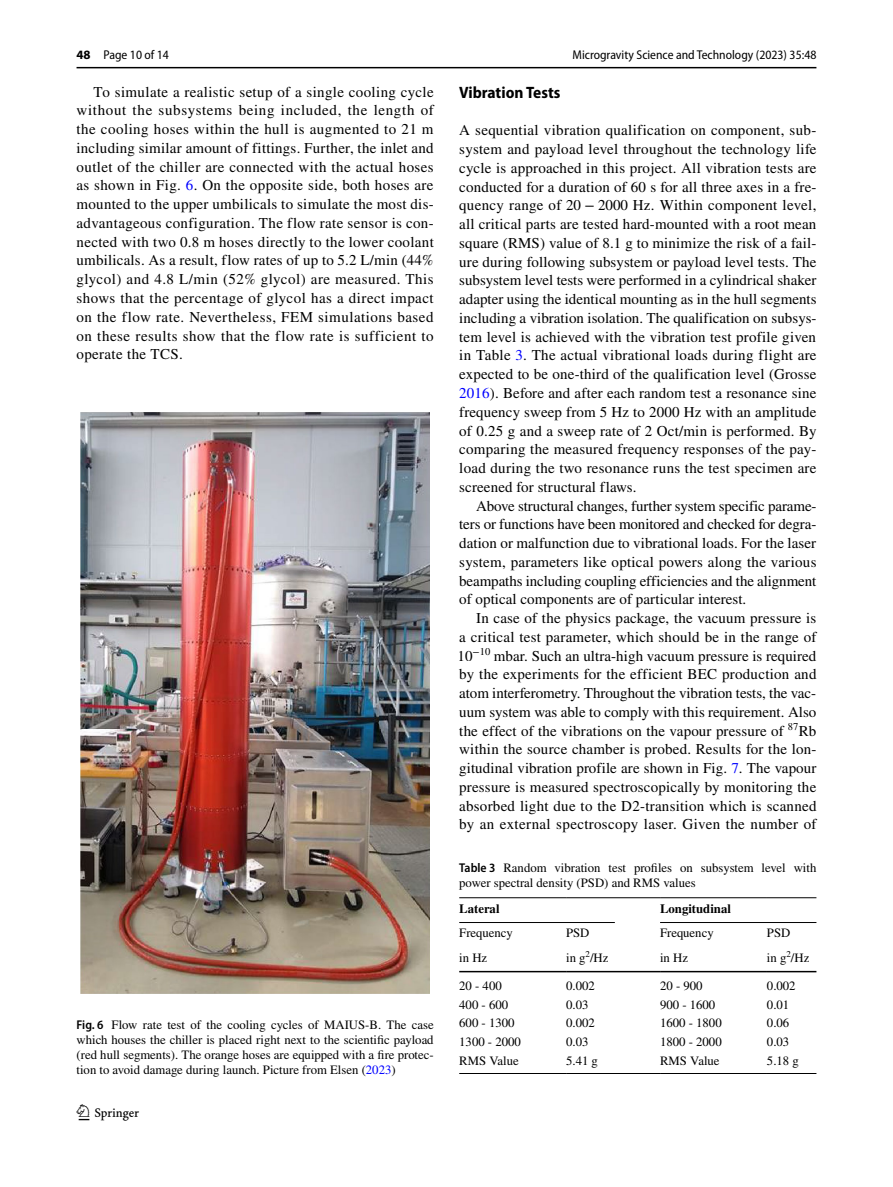
<style>
.page{position:relative;width:893px;height:1187px;background:#fff}
.page>*{position:absolute;margin:0;border:0;box-sizing:border-box;transform-origin:0 0}
.t1{font:22.5px "Springnew Regular 2";color:#000}
.t2{font:700 semi-condensed 16.5px "Myriad Pro";color:#000}
.t3{font:15px/18.8px "STIX";letter-spacing:.015em;color:#000;text-align:justify}
.t4{font:12.75px/15px "STIX";color:#000;text-align:justify}
.t5{font:semi-condensed 12.75px "Myriad Pro";color:#000}
.t6{font:700 12.75px "STIX";color:#000}
.s1{font-weight:700;font-stretch:normal}
.s2{color:#00f}
.s3{font-family:"STIX General Regular 38"}
.s4{font-family:"STIX Math Regular 10"}
.s5{font-family:"STIX General Regular 39"}
.s6{font-family:"Myriad Pro";font-weight:600;font-stretch:semi-condensed}
</style>
<div class="page">
<hr style="left:77px;top:67px;width:739px;height:1px;background:#000">
<img style="left:81px;top:412px;width:348px;height:581px">
<hr style="left:459px;top:897px;width:107px;height:1px;background:#000">
<hr style="left:566px;top:897px;width:94px;height:1px;background:#000">
<hr style="left:660px;top:897px;width:107px;height:1px;background:#000">
<hr style="left:767px;top:897px;width:49px;height:1px;background:#000">
<hr style="left:459px;top:970px;width:107px;height:2px;background:#000">
<hr style="left:566px;top:970px;width:94px;height:2px;background:#000">
<hr style="left:660px;top:970px;width:107px;height:2px;background:#000">
<hr style="left:767px;top:970px;width:49px;height:2px;background:#000">
<hr style="left:459px;top:1072px;width:107px;height:1px;background:#000">
<hr style="left:566px;top:1072px;width:94px;height:1px;background:#000">
<hr style="left:660px;top:1072px;width:107px;height:1px;background:#000">
<hr style="left:767px;top:1072px;width:49px;height:1px;background:#000">
<hr style="left:459px;top:922px;width:156px;height:1px;background:#000">
<hr style="left:660px;top:922px;width:156px;height:1px;background:#000">
<p class="t5" style="left:77px;top:48px;width:94px"><span class="s1">48</span> Page 10 of 14</p>
<p class="t3" style="left:77px;top:83px;width:359px;text-indent:17px">To simulate a realistic setup of a single cooling cycle without the subsystems being included, the length of the cooling hoses within the hull is augmented to 21 m including similar amount of fittings. Further, the inlet and outlet of the chiller are connected with the actual hoses as shown in Fig. <span class="s2">6</span>. On the opposite side, both hoses are mounted to the upper umbilicals to simulate the most dis&shy;advantageous configuration. The flow rate sensor is con&shy;nected with two 0.8 m hoses directly to the lower coolant umbilicals. As a result, flow rates of up to 5.2 L/min (44% glycol) and 4.8 L/min (52% glycol) are measured. This shows that the percentage of glycol has a direct impact on the flow rate. Nevertheless, FEM simulations based on these results show that the flow rate is sufficient to operate the TCS.</p>
<p class="t2" style="left:459px;top:83px;width:103px">Vibration Tests</p>
<p class="t5" style="left:572px;top:48px;width:245px">Microgravity Science and Technology (2023) 35:48</p>
<p class="t3" style="left:459px;top:122px;width:359px">A sequential vibration qualification on component, sub&shy;system and payload level throughout the technology life cycle is approached in this project. All vibration tests are conducted for a duration of 60 s for all three axes in a fre&shy;quency range of <span class="s3">20</span> <span class="s4">−</span> <span class="s3">2000</span> Hz. Within component level, all critical parts are tested hard-mounted with a root mean square (RMS) value of 8.1 g to minimize the risk of a fail&shy;ure during following subsystem or payload level tests. The subsystem level tests were performed in a cylindrical shaker adapter using the identical mounting as in the hull segments including a vibration isolation. The qualification on subsys&shy;tem level is achieved with the vibration test profile given in Table <span class="s2">3</span>. The actual vibrational loads during flight are expected to be one-third of the qualification level (Grosse <span class="s2">2016</span>). Before and after each random test a resonance sine frequency sweep from 5 Hz to 2000 Hz with an amplitude of 0.25 g and a sweep rate of 2 Oct/min is performed. By comparing the measured frequency responses of the pay&shy;load during the two resonance runs the test specimen are screened for structural flaws.</p>
<p class="t3" style="left:459px;top:497px;width:359px;text-indent:17px">Above structural changes, further system specific parame&shy;ters or functions have been monitored and checked for degra&shy;dation or malfunction due to vibrational loads. For the laser system, parameters like optical powers along the various beampaths including coupling efficiencies and the alignment of optical components are of particular interest.</p>
<p class="t3" style="left:458px;top:609px;width:361px;text-indent:19px">In case of the physics package, the vacuum pressure is a critical test parameter, which should be in the range of <span class="s5">10</span><sup>−</sup><sup>10</sup> mbar. Such an ultra-high vacuum pressure is required by the experiments for the efficient BEC production and atom interferometry. Throughout the vibration tests, the vac&shy;uum system was able to comply with this requirement. Also the effect of the vibrations on the vapour pressure of <sup>87</sup>Rb within the source chamber is probed. Results for the lon&shy;gitudinal vibration profile are shown in Fig. <span class="s2">7</span>. The vapour pressure is measured spectroscopically by monitoring the absorbed light due to the D2-transition which is scanned by an external spectroscopy laser. Given the number of</p>
<p class="t4" style="left:77px;top:1017px;width:359px"><span class="s6">Fig. 6</span> Flow rate test of the cooling cycles of MAIUS-B. The case which houses the chiller is placed right next to the scientific payload (red hull segments). The orange hoses are equipped with a fire protec&shy;tion to avoid damage during launch. Picture from Elsen (<span class="s2">2023</span>)</p>
<h1 class="t1" style="left:79px;top:1104px;width:62px">1 3</h1>
<p class="t4" style="left:459px;top:861px;width:359px"><span class="s6">Table 3</span> Random vibration test profiles on subsystem level with power spectral density (PSD) and RMS values</p>
<p class="t6" style="left:459px;top:900px;width:42px">Lateral</p>
<p class="t6" style="left:660px;top:900px;width:72px">Longitudinal</p>
<p class="t4" style="left:459px;top:926px;width:55px">Frequency</p>
<p class="t4" style="left:566px;top:926px;width:25px">PSD</p>
<p class="t4" style="left:660px;top:926px;width:55px">Frequency</p>
<p class="t4" style="left:767px;top:926px;width:25px">PSD</p>
<p class="t4" style="left:459px;top:950px;width:29px">in Hz</p>
<p class="t4" style="left:566px;top:950px;width:44px">in g<sup>2</sup>/Hz</p>
<p class="t4" style="left:660px;top:950px;width:29px">in Hz</p>
<p class="t4" style="left:767px;top:950px;width:44px">in g<sup>2</sup>/Hz</p>
<p class="t4" style="left:459px;top:978px;width:44px">20 - 400</p>
<p class="t4" style="left:566px;top:978px;width:30px">0.002</p>
<p class="t4" style="left:660px;top:978px;width:44px">20 - 900</p>
<p class="t4" style="left:767px;top:978px;width:30px">0.002</p>
<p class="t4" style="left:459px;top:997px;width:50px">400 - 600</p>
<p class="t4" style="left:566px;top:997px;width:24px">0.03</p>
<p class="t4" style="left:660px;top:997px;width:57px">900 - 1600</p>
<p class="t4" style="left:767px;top:997px;width:24px">0.01</p>
<p class="t4" style="left:459px;top:1016px;width:57px">600 - 1300</p>
<p class="t4" style="left:566px;top:1016px;width:30px">0.002</p>
<p class="t4" style="left:660px;top:1016px;width:63px">1600 - 1800</p>
<p class="t4" style="left:767px;top:1016px;width:24px">0.06</p>
<p class="t4" style="left:459px;top:1035px;width:63px">1300 - 2000</p>
<p class="t4" style="left:566px;top:1035px;width:24px">0.03</p>
<p class="t4" style="left:660px;top:1035px;width:63px">1800 - 2000</p>
<p class="t4" style="left:767px;top:1035px;width:24px">0.03</p>
<p class="t4" style="left:459px;top:1053px;width:61px">RMS Value</p>
<p class="t4" style="left:566px;top:1053px;width:33px">5.41 g</p>
<p class="t4" style="left:660px;top:1053px;width:61px">RMS Value</p>
<p class="t4" style="left:767px;top:1053px;width:33px">5.18 g</p>
</div>
